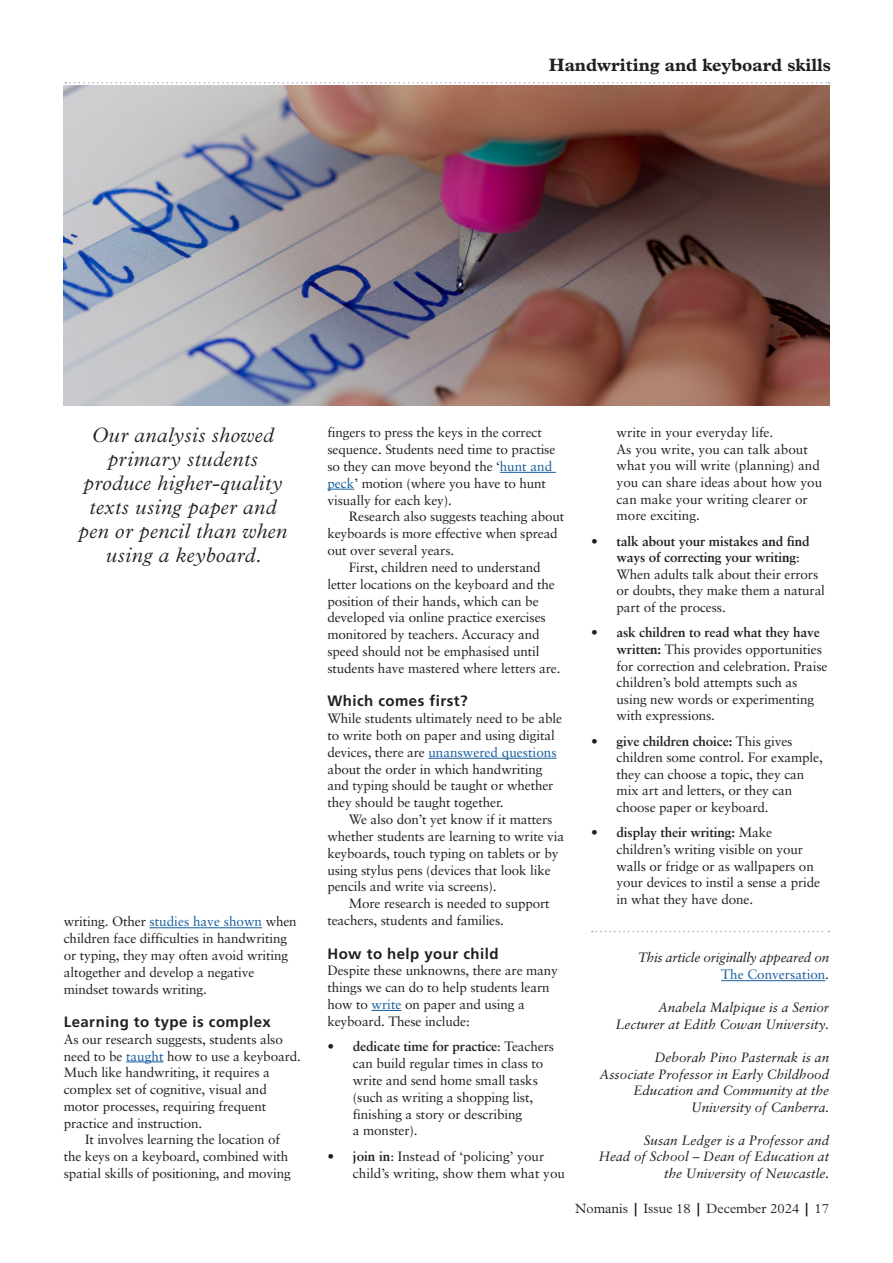
<style>
.page{position:relative;width:893px;height:1263px;background:#fff}
.page>*{position:absolute;margin:0;border:0;box-sizing:border-box;transform-origin:0 0}
.PULL_QUOTE{font:italic 300 21px/24px "Plantin MT Pro";letter-spacing:.02em;color:#231f20;text-align:center}
.t1{font:700 18px "Plantin MT Pro";color:#231f20}
.SUBHEAD{font:700 15px "Frutiger LT Std";letter-spacing:.03em;color:#231f20}
.BODY_INDENT{font:13.5px/16.8px "Sabon LT Pro";letter-spacing:-.01em;color:#231f20}
.BODY_1ST_PARA{font:13.5px/16.8px "Sabon LT Pro";letter-spacing:-.01em;color:#231f20}
.BODY_INDENT-2{font:italic 13.5px/16.5px "Sabon LT Pro";color:#231f20;text-align:right}
.END_STORY{font:italic 13.5px/17.2px "Sabon LT Pro";letter-spacing:-.02em;color:#231f20;text-align:right}
.t2{font:300 13.5px "Plantin MT Pro";color:#231f20}
.s1{color:#175d9e}
.s2{font-weight:700}
.s3{font-style:normal;color:#175d9e}
</style>
<div class="page">
<svg style="left:65px;top:82px;width:764px;height:2px"></svg>
<hr style="left:150px;top:927px;width:112px;height:1px;background:#175d9e">
<hr style="left:126px;top:1062px;width:38px;height:1px;background:#175d9e">
<hr style="left:500px;top:472px;width:56px;height:1px;background:#175d9e">
<svg style="left:327px;top:489px;width:27px;height:1px"></svg>
<hr style="left:428px;top:758px;width:129px;height:1px;background:#175d9e">
<hr style="left:371px;top:1010px;width:30px;height:1px;background:#175d9e">
<svg style="left:592px;top:931px;width:237px;height:1px"></svg>
<hr style="left:721px;top:980px;width:104px;height:1px;background:#175d9e">
<img style="left:64px;top:85px;width:765px;height:320px">
<p class="t1" style="left:549px;top:55px;width:284px">Handwriting and keyboard skills</p>
<p class="PULL_QUOTE" style="left:78px;top:423px;width:210px">Our analysis showed primary students produce higher-quality texts using paper and pen or pencil than when using a keyboard.</p>
<p class="BODY_INDENT" style="left:64px;top:913px;width:234px">writing. Other <span class="s1">studies have shown</span> when children face difficulties in handwriting or typing, they may often avoid writing altogether and develop a negative mindset towards writing.</p>
<p class="SUBHEAD" style="left:64px;top:1013px;width:209px">Learning to type is complex</p>
<p class="BODY_1ST_PARA" style="left:64px;top:1030px;width:239px">As our research suggests, students also need to be <span class="s1">taught</span> how to use a keyboard.<br>Much like handwriting, it requires a complex set of cognitive, visual and motor processes, requiring frequent practice and instruction.</p>
<p class="BODY_INDENT" style="left:64px;top:1131px;width:229px;text-indent:21px">It involves learning the location of the keys on a keyboard, combined with spatial skills of positioning, and moving</p>
<p class="BODY_INDENT" style="left:327px;top:424px;width:229px">fingers to press the keys in the correct sequence. Students need time to practise so they can move beyond the ‘<span class="s1">hunt and peck</span>’ motion (where you have to hunt visually for each key).</p>
<p class="BODY_INDENT" style="left:327px;top:508px;width:238px;text-indent:21px">Research also suggests teaching about keyboards is more effective when spread out over several years.</p>
<p class="BODY_INDENT" style="left:327px;top:558px;width:235px;text-indent:21px">First, children need to understand letter locations on the keyboard and the position of their hands, which can be developed via online practice exercises monitored by teachers. Accuracy and speed should not be emphasised until students have mastered where letters are.</p>
<p class="SUBHEAD" style="left:327px;top:692px;width:142px">Which comes first?</p>
<p class="BODY_1ST_PARA" style="left:327px;top:710px;width:236px">While students ultimately need to be able to write both on paper and using digital devices, there are <span class="s1">unanswered questions </span>about the order in which handwriting and typing should be taught or whether they should be taught together.</p>
<p class="BODY_INDENT" style="left:327px;top:811px;width:238px;text-indent:21px">We also don’t yet know if it matters whether students are learning to write via keyboards, touch typing on tablets or by using stylus pens (devices that look like pencils and write via screens).</p>
<p class="BODY_INDENT" style="left:327px;top:895px;width:224px;text-indent:21px">More research is needed to support teachers, students and families.</p>
<p class="SUBHEAD" style="left:327px;top:945px;width:173px">How to help your child</p>
<p class="BODY_1ST_PARA" style="left:327px;top:962px;width:232px">Despite these unknowns, there are many things we can do to help students learn how to <span class="s1">write</span> on paper and using a keyboard. These include:</p>
<p class="BODY_INDENT" style="left:353px;top:1038px;width:203px;text-indent:-26px"><span class="s2">• dedicate time for practice</span>: Teachers can build regular times in class to write and send home small tasks (such as writing a shopping list, finishing a story or describing<br>a monster).</p>
<p class="BODY_INDENT" style="left:353px;top:1148px;width:214px;text-indent:-26px"><span class="s2">• join in</span>: Instead of ‘policing’ your child’s writing, show them what you</p>
<p class="BODY_INDENT" style="left:617px;top:424px;width:207px">write in your everyday life.<br>As you write, you can talk about what you will write (planning) and you can share ideas about how you can make your writing clearer or more exciting.</p>
<p class="BODY_INDENT" style="left:617px;top:532px;width:210px;text-indent:-26px"><span class="s2">• talk about your mistakes and find ways of correcting your writing</span>:<br>When adults talk about their errors or doubts, they make them a natural part of the process.</p>
<p class="BODY_INDENT" style="left:617px;top:624px;width:213px;text-indent:-26px"><span class="s2">• ask children to read what they have written:</span> This provides opportunities for correction and celebration. Praise children’s bold attempts such as using new words or experimenting with expressions.</p>
<p class="BODY_INDENT" style="left:617px;top:732px;width:208px;text-indent:-26px"><span class="s2">• give children choice:</span> This gives children some control. For example, they can choose a topic, they can mix art and letters, or they can choose paper or keyboard.</p>
<p class="BODY_INDENT" style="left:617px;top:824px;width:205px;text-indent:-26px"><span class="s2">• display their writing:</span> Make children’s writing visible on your walls or fridge or as wallpapers on your devices to instil a sense a pride in what they have done.</p>
<p class="END_STORY" style="left:638px;top:948px;width:193px">This article originally appeared on<br><span class="s3">The Conversation</span>.</p>
<p class="BODY_INDENT-2" style="left:615px;top:999px;width:215px">Anabela Malpique is a Senior<br>Lecturer at Edith Cowan University.</p>
<p class="BODY_INDENT-2" style="left:600px;top:1049px;width:231px">Deborah Pino Pasternak is an<br>Associate Professor in Early Childhood<br>Education and Community at the<br>University of Canberra.</p>
<p class="BODY_INDENT-2" style="left:599px;top:1131px;width:232px">Susan Ledger is a Professor and<br>Head of School – Dean of Education at the University of Newcastle.</p>
<p class="t2" style="left:575px;top:1200px;width:255px">Nomanis <span class="s2">|</span> Issue 18 <span class="s2">|</span> December 2024 <span class="s2">|</span> 17</p>
</div>
